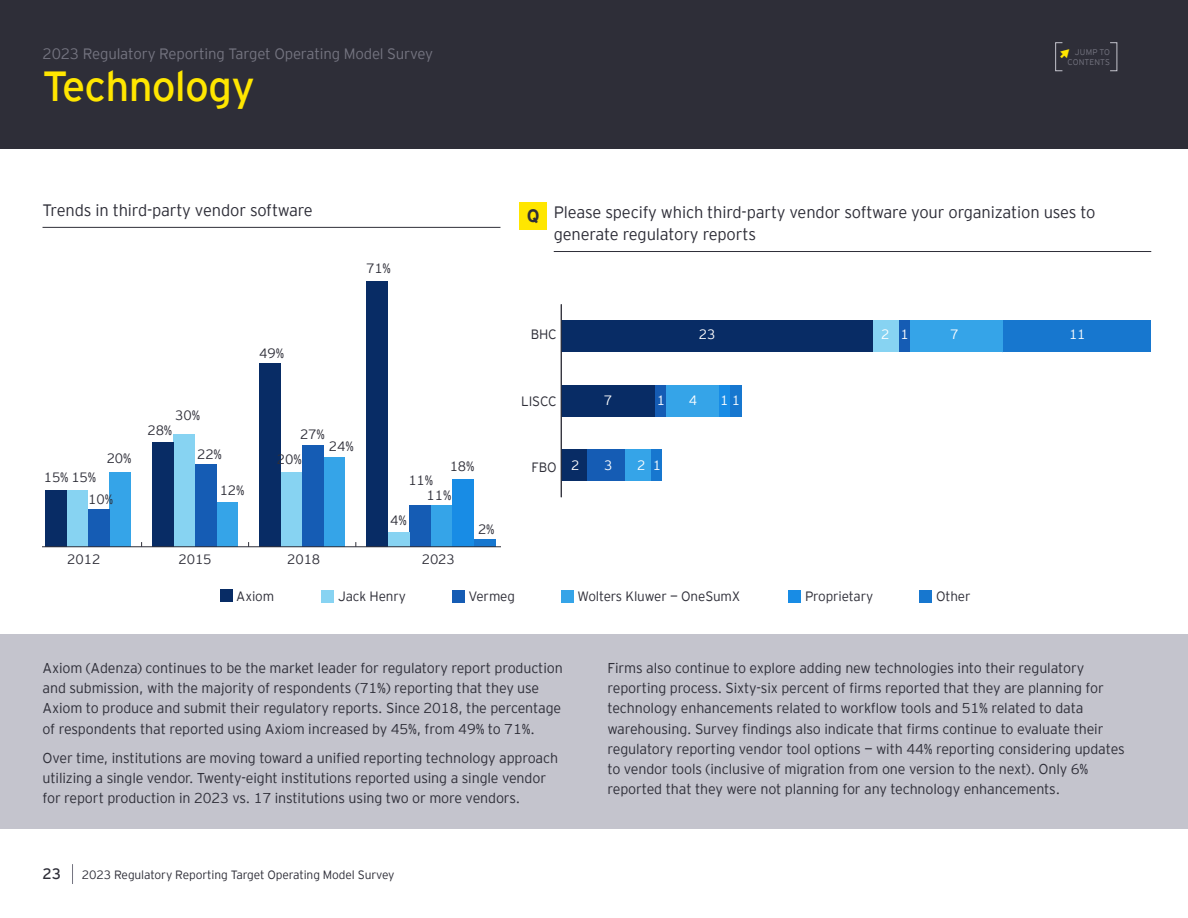
<style>
.page{position:relative;width:1188px;height:918px;background:#fff}
.page>*{position:absolute;margin:0;border:0;box-sizing:border-box;transform-origin:0 0}
.t1{font:42px "EY Interstate";letter-spacing:-.02em;color:#ffe600}
.t2{font:700 18px "EY Interstate";color:#2e2e38}
.t3{font:300 16.5px/21.5px "EY Interstate";letter-spacing:-.01em;color:#2e2e38}
.t4{font:300 15px "EY Interstate";letter-spacing:-.01em;color:#747480}
.t5{font:15px "EY Interstate";color:#2e2e38}
.t6{font:300 14.25px/20.2px "EY Interstate";letter-spacing:-.01em;color:#2e2e38}
.t7{font:300 13.5px/22.2px "EY Interstate";letter-spacing:-.01em;color:#2e2e38}
.t8{font:300 13.5px "EY Interstate";color:#fff}
.t9{font:300 12px "EY Interstate";letter-spacing:-.01em;color:#2e2e38}
.t10{font:300 8.25px/10.6px "EY Interstate";letter-spacing:.015em;color:#747480;text-align:right}
</style>
<div class="page">
<div style="left:0;top:0;width:1188px;height:148px;background:#2e2e38"></div>
<div style="left:0;top:634px;width:1188px;height:195px;background:#c4c4cd"></div>
<svg style="left:72px;top:864px;width:1px;height:20px"></svg>
<hr style="left:43px;top:227px;width:457px;height:1px;background:#2e2e38">
<hr style="left:554px;top:251px;width:597px;height:1px;background:#2e2e38">
<div style="left:520px;top:202px;width:27px;height:28px;background:#ffe600"></div>
<div style="left:220px;top:590px;width:12px;height:12px;background:#082c65"></div>
<div style="left:321px;top:590px;width:13px;height:13px;background:#87d3f2"></div>
<div style="left:452px;top:590px;width:13px;height:13px;background:#155cb4"></div>
<div style="left:561px;top:590px;width:13px;height:13px;background:#35a4e8"></div>
<div style="left:788px;top:590px;width:13px;height:13px;background:#188ce5"></div>
<div style="left:919px;top:590px;width:13px;height:13px;background:#1777cf"></div>
<div style="left:110px;top:472px;width:21px;height:75px;background:#35a4e8"></div>
<div style="left:217px;top:502px;width:21px;height:45px;background:#35a4e8"></div>
<div style="left:324px;top:457px;width:21px;height:90px;background:#35a4e8"></div>
<div style="left:88px;top:509px;width:22px;height:38px;background:#155cb4"></div>
<div style="left:195px;top:464px;width:22px;height:83px;background:#155cb4"></div>
<div style="left:302px;top:446px;width:22px;height:101px;background:#155cb4"></div>
<div style="left:67px;top:491px;width:21px;height:56px;background:#87d3f2"></div>
<div style="left:174px;top:434px;width:21px;height:113px;background:#87d3f2"></div>
<div style="left:281px;top:472px;width:21px;height:75px;background:#87d3f2"></div>
<div style="left:45px;top:491px;width:22px;height:56px;background:#082c65"></div>
<div style="left:152px;top:442px;width:22px;height:105px;background:#082c65"></div>
<div style="left:259px;top:363px;width:22px;height:184px;background:#082c65"></div>
<div style="left:474px;top:539px;width:21px;height:8px;background:#1777cf"></div>
<div style="left:452px;top:479px;width:22px;height:68px;background:#188ce5"></div>
<div style="left:431px;top:506px;width:21px;height:41px;background:#35a4e8"></div>
<div style="left:410px;top:506px;width:21px;height:41px;background:#155cb4"></div>
<div style="left:388px;top:532px;width:22px;height:15px;background:#87d3f2"></div>
<div style="left:366px;top:281px;width:22px;height:266px;background:#082c65"></div>
<hr style="left:43px;top:546px;width:457px;height:1px;background:#2e2e38">
<div style="left:1003px;top:321px;width:148px;height:31px;background:#1777cf"></div>
<div style="left:730px;top:385px;width:12px;height:32px;background:#1777cf"></div>
<div style="left:650px;top:449px;width:12px;height:32px;background:#1777cf"></div>
<div style="left:719px;top:385px;width:11px;height:32px;background:#188ce5"></div>
<div style="left:910px;top:321px;width:93px;height:31px;background:#35a4e8"></div>
<div style="left:666px;top:385px;width:53px;height:32px;background:#35a4e8"></div>
<div style="left:625px;top:449px;width:25px;height:32px;background:#35a4e8"></div>
<div style="left:898px;top:321px;width:12px;height:31px;background:#155cb4"></div>
<div style="left:655px;top:385px;width:11px;height:32px;background:#155cb4"></div>
<div style="left:586px;top:449px;width:39px;height:32px;background:#155cb4"></div>
<div style="left:873px;top:321px;width:25px;height:31px;background:#87d3f2"></div>
<div style="left:561px;top:321px;width:312px;height:31px;background:#082c65"></div>
<div style="left:561px;top:385px;width:94px;height:32px;background:#082c65"></div>
<div style="left:561px;top:449px;width:25px;height:32px;background:#082c65"></div>
<hr style="left:561px;top:304px;width:1px;height:193px;background:#2e2e38">
<div style="left:1055px;top:43px;width:8px;height:28px;border:1px solid #c4c4cd"></div>
<svg style="left:1061px;top:46px;width:2px;height:14px"></svg>
<p class="t4" style="left:43px;top:43px;width:392px">2023 Regulatory Reporting Target Operating Model Survey</p>
<h1 class="t1" style="left:43px;top:57px;width:214px">Technology</h1>
<p class="t10" style="left:1068px;top:46px;width:44px">JUMP TO<br>CONTENTS</p>
<p class="t3" style="left:43px;top:198px;width:272px">Trends in third-party vendor software</p>
<p class="t3" style="left:554px;top:201px;width:543px">Please specify which third-party vendor software your organization uses to generate regulatory reports</p>
<p class="t2" style="left:527px;top:203px;width:14px">Q</p>
<p class="t7" style="left:366px;top:256px;width:26px">71%</p>
<p class="t7" style="left:259px;top:341px;width:26px">49%</p>
<p class="t7" style="left:175px;top:403px;width:26px">30%</p>
<p class="t7" style="left:148px;top:419px;width:26px">28%</p>
<p class="t7" style="left:107px;top:446px;width:26px">20%</p>
<p class="t7" style="left:197px;top:442px;width:26px">22%</p>
<p class="t7" style="left:88px;top:465px;width:26px;text-indent:-44px">15% 15%<br>10%</p>
<p class="t7" style="left:220px;top:479px;width:26px">12%</p>
<p class="t7" style="left:300px;top:422px;width:26px">27%</p>
<p class="t7" style="left:277px;top:447px;width:26px">20%</p>
<p class="t7" style="left:329px;top:434px;width:26px">24%</p>
<p class="t7" style="left:450px;top:454px;width:26px">18%</p>
<p class="t7" style="left:427px;top:472px;width:26px;line-height:14.5px;text-indent:-18px">11%<br>11%</p>
<p class="t7" style="left:390px;top:509px;width:18px">4%</p>
<p class="t7" style="left:478px;top:517px;width:18px">2%</p>
<p class="t7" style="left:67px;top:547px;width:35px">2012</p>
<p class="t7" style="left:179px;top:547px;width:35px">2015</p>
<p class="t7" style="left:287px;top:547px;width:35px">2018</p>
<p class="t7" style="left:422px;top:547px;width:35px">2023</p>
<p class="t7" style="left:531px;top:323px;width:27px">BHC</p>
<p class="t8" style="left:699px;top:325px;width:18px">23</p>
<p class="t7" style="left:521px;top:389px;width:37px">LISCC</p>
<p class="t8" style="left:604px;top:391px;width:10px">7</p>
<p class="t8" style="left:657px;top:391px;width:10px">1</p>
<p class="t8" style="left:689px;top:391px;width:10px">4</p>
<p class="t8" style="left:720px;top:391px;width:21px">11</p>
<p class="t7" style="left:532px;top:455px;width:27px">FBO</p>
<p class="t8" style="left:571px;top:455px;width:10px">2</p>
<p class="t8" style="left:604px;top:455px;width:10px">3</p>
<p class="t8" style="left:637px;top:455px;width:25px">2 1</p>
<p class="t8" style="left:881px;top:325px;width:29px">2 1</p>
<p class="t8" style="left:950px;top:325px;width:10px">7</p>
<p class="t8" style="left:1069px;top:325px;width:18px">11</p>
<p class="t7" style="left:236px;top:584px;width:39px">Axiom</p>
<p class="t7" style="left:338px;top:584px;width:69px">Jack Henry</p>
<p class="t7" style="left:468px;top:584px;width:48px">Vermeg</p>
<p class="t7" style="left:577px;top:584px;width:165px">Wolters Kluwer — OneSumX</p>
<p class="t7" style="left:805px;top:584px;width:70px">Proprietary</p>
<p class="t7" style="left:936px;top:584px;width:36px">Other</p>
<p class="t6" style="left:43px;top:657px;width:522px">Axiom (Adenza) continues to be the market leader for regulatory report production and submission, with the majority of respondents (71%) reporting that they use Axiom to produce and submit their regulatory reports. Since 2018, the percentage of respondents that reported using Axiom increased by 45%, from 49% to 71%.</p>
<p class="t6" style="left:43px;top:747px;width:517px">Over time, institutions are moving toward a unified reporting technology approach utilizing a single vendor. Twenty-eight institutions reported using a single vendor for report production in 2023 vs. 17 institutions using two or more vendors.</p>
<p class="t5" style="left:43px;top:863px;width:20px">23</p>
<p class="t9" style="left:82px;top:866px;width:314px">2023 Regulatory Reporting Target Operating Model Survey</p>
<p class="t6" style="left:608px;top:657px;width:519px">Firms also continue to explore adding new technologies into their regulatory reporting process. Sixty-six percent of firms reported that they are planning for technology enhancements related to workflow tools and 51% related to data warehousing. Survey findings also indicate that firms continue to evaluate their regulatory reporting vendor tool options — with 44% reporting considering updates to vendor tools (inclusive of migration from one version to the next). Only 6% reported that they were not planning for any technology enhancements.</p>
</div>
